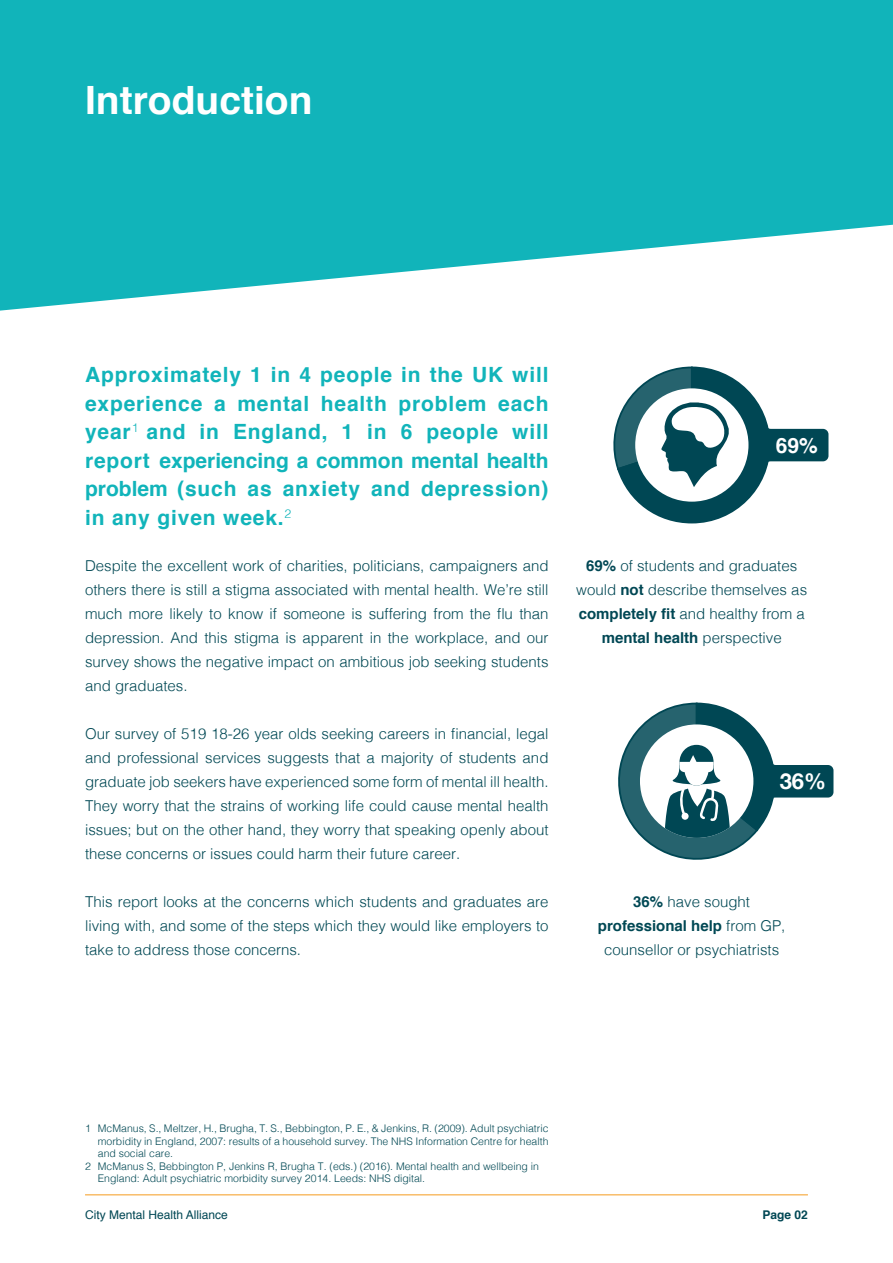
<style>
.page{position:relative;width:893px;height:1263px;background:#fff}
.page>*{position:absolute;margin:0;border:0;box-sizing:border-box;transform-origin:0 0}
.t1{font:700 39px "Helvetica";color:#fff}
.t2{font:700 21.9px "Helvetica Neue";color:#fff}
.t3{font:700 21px/28.5px "Helvetica";letter-spacing:.04em;color:#11b4ba;text-align:justify}
.t4{font:700 21px "Helvetica";color:#fff}
.t5{font:300 15px/24px "Helvetica";color:#004854;text-align:justify}
.t6{font:300 15px/24px "Helvetica";color:#004754;text-align:center}
.t7{font:12px "Helvetica";color:#004754}
.t8{font:700 12px "Helvetica";color:#004754}
.t9{font:300 10.5px "Helvetica";color:#004854}
.s1{font-weight:700}
</style>
<div class="page">
<div style="left:760px;top:765px;width:73px;height:32px;background:#004754;border-radius:6px"></div>
<svg style="left:618px;top:702px;width:158px;height:158px"></svg>
<svg style="left:0;top:0;width:893px;height:311px;background:#32bec3"></svg>
<div style="left:755px;top:429px;width:73px;height:32px;background:#004754;border-radius:6px"></div>
<svg style="left:613px;top:366px;width:158px;height:158px"></svg>
<hr style="left:85px;top:1194px;width:723px;height:1px;background:#f59b1e">
<h1 class="t1" style="left:85px;top:69px;width:229px">Introduction</h1>
<h3 class="t3" style="left:85px;top:361px;width:465px">Approximately 1 in 4 people in the UK will experience a mental health problem each year<sup>1</sup> and in England, 1 in 6 people will report experiencing a common mental health problem (such as anxiety and depression) in any given week.<sup>2</sup></h3>
<p class="t5" style="left:85px;top:552px;width:465px">Despite the excellent work of charities, politicians, campaigners and others there is still a stigma associated with mental health. We’re still much more likely to know if someone is suffering from the flu than depression. And this stigma is apparent in the workplace, and our survey shows the negative impact on ambitious job seeking students and graduates.</p>
<p class="t5" style="left:85px;top:720px;width:465px">Our survey of 519 18-26 year olds seeking careers in financial, legal and professional services suggests that a majority of students and graduate job seekers have experienced some form of mental ill health.<br>They worry that the strains of working life could cause mental health issues; but on the other hand, they worry that speaking openly about these concerns or issues could harm their future career.</p>
<p class="t5" style="left:85px;top:888px;width:465px">This report looks at the concerns which students and graduates are living with, and some of the steps which they would like employers to take to address those concerns.</p>
<h3 class="t4" style="left:776px;top:428px;width:44px">69%</h3>
<p class="t6" style="left:576px;top:552px;width:232px"><span class="s1">69%</span> of students and graduates would <span class="s1">not</span> describe themselves as <span class="s1">completely fit</span> and healthy from a <span class="s1">mental health</span> perspective</p>
<h2 class="t2" style="left:780px;top:764px;width:48px">36%</h2>
<p class="t5" style="left:598px;top:888px;width:189px;text-align:center"><span class="s1">36%</span> have sought <span class="s1">professional help</span> from GP, counsellor or psychiatrists</p>
<p class="t9" style="left:85px;top:1119px;width:465px">1 McManus, S., Meltzer, H., Brugha, T. S., Bebbington, P. E., &amp; Jenkins, R. (2009). Adult psychiatric</p>
<p class="t9" style="left:98px;top:1132px;width:452px">morbidity in England, 2007: results of a household survey. The NHS Information Centre for health</p>
<p class="t9" style="left:98px;top:1144px;width:77px">and social care.</p>
<p class="t9" style="left:85px;top:1157px;width:455px">2 McManus S, Bebbington P, Jenkins R, Brugha T. (eds.) (2016). Mental health and wellbeing in</p>
<p class="t9" style="left:98px;top:1170px;width:329px">England: Adult psychiatric morbidity survey 2014. Leeds: NHS digital.</p>
<p class="t7" style="left:85px;top:1205px;width:144px">City Mental Health Alliance</p>
<p class="t8" style="left:762px;top:1205px;width:47px">Page 02</p>
</div>
